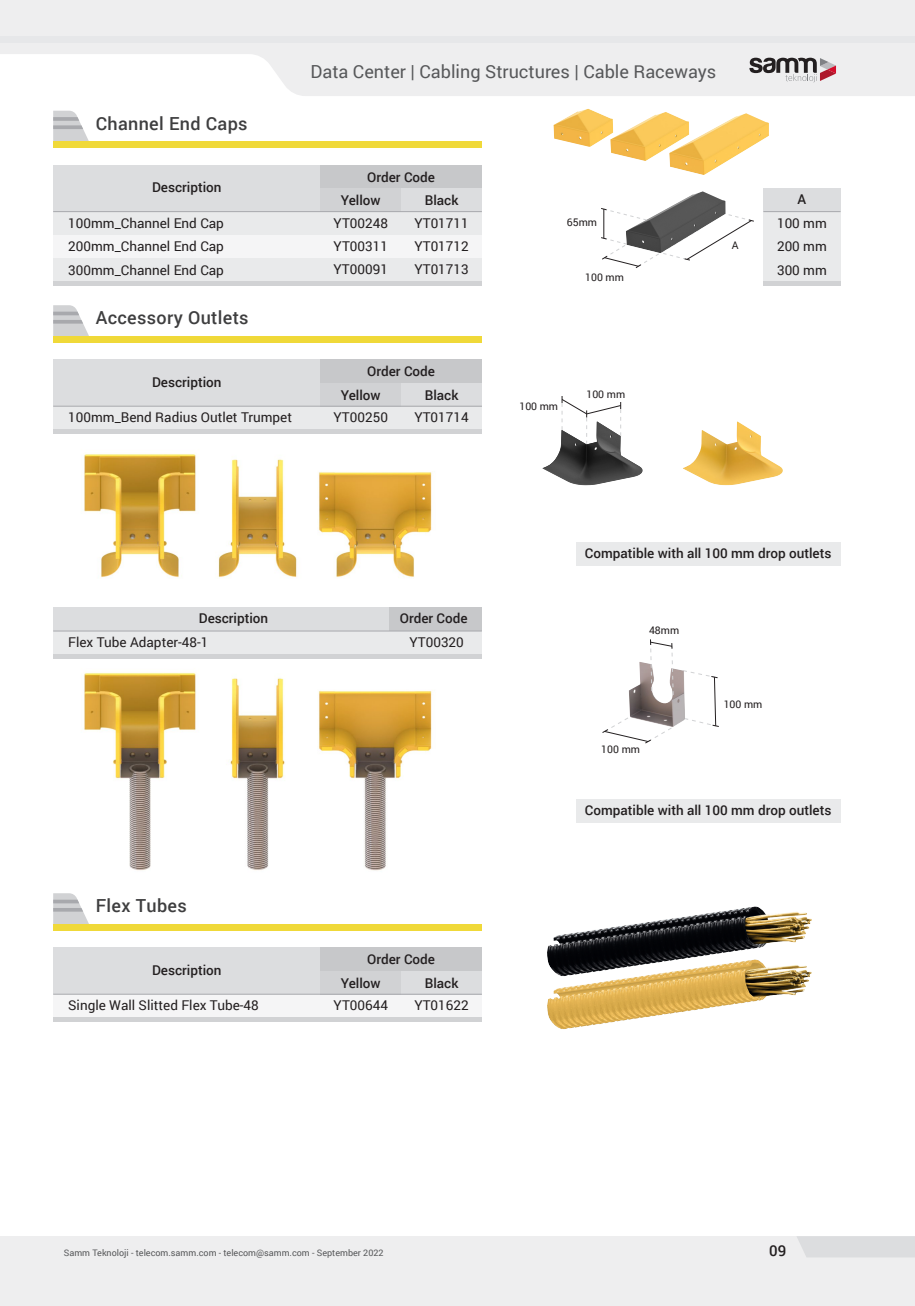
<style>
.page{position:relative;width:915px;height:1306px;background:#fff}
.page>*{position:absolute;margin:0;border:0;box-sizing:border-box;transform-origin:0 0}
.t1{font:18px "Roboto";color:#57585a}
.t2{font:500 18px "Roboto";letter-spacing:.02em;color:#3e3e3f}
.t3{font:500 15px "Roboto";color:#231f20}
.t4{font:13.5px/23.4px "Roboto";color:#231f20;text-align:justify}
.t5{font:500 13.5px/23.4px "Roboto";color:#231f20}
.t6{font:10.5px "Roboto";color:#231f20}
.t7{font:9px "Roboto";color:#57585a}
</style>
<div class="page">
<img style="left:84px;top:454px;width:348px;height:124px">
<img style="left:84px;top:672px;width:348px;height:199px">
<div style="left:53px;top:631px;width:428px;height:23px;background:#e9eaeb"></div>
<div style="left:53px;top:607px;width:336px;height:24px;background:#dcdddf"></div>
<div style="left:389px;top:607px;width:92px;height:24px;background:#c7c8ca"></div>
<img style="left:542px;top:444px;width:100px;height:41px">
<svg style="left:561px;top:396px;width:60px;height:48px"></svg>
<svg style="left:602px;top:639px;width:117px;height:105px"></svg>
<div style="left:575px;top:799px;width:265px;height:23px;background:#e9eaeb"></div>
<div style="left:575px;top:542px;width:265px;height:24px;background:#e9eaeb"></div>
<div style="left:53px;top:994px;width:428px;height:23px;background:#f5f5f6"></div>
<img style="left:548px;top:906px;width:264px;height:40px">
<img style="left:547px;top:946px;width:265px;height:83px">
<svg style="left:53px;top:893px;width:36px;height:31px"></svg>
<div style="left:53px;top:924px;width:428px;height:6px;background:#f0d939"></div>
<img style="left:683px;top:421px;width:100px;height:64px">
<svg style="left:0;top:0;width:914px;height:96px;background:#f0f0f1"></svg>
<div style="left:0;top:36px;width:914px;height:7px;background:#e6e7e9"></div>
<svg style="left:53px;top:111px;width:38px;height:31px"></svg>
<div style="left:53px;top:142px;width:428px;height:6px;background:#f0d939"></div>
<div style="left:53px;top:406px;width:428px;height:23px;background:#e9eaeb"></div>
<div style="left:763px;top:212px;width:77px;height:70px;background:#e9eaeb"></div>
<div style="left:763px;top:188px;width:77px;height:24px;background:#dcdddf"></div>
<img style="left:677px;top:191px;width:48px;height:12px">
<svg style="left:601px;top:203px;width:153px;height:65px"></svg>
<img style="left:610px;top:112px;width:59px;height:49px">
<img style="left:553px;top:109px;width:60px;height:38px">
<img style="left:669px;top:113px;width:99px;height:62px">
<div style="left:53px;top:212px;width:428px;height:70px;background:#f5f5f6"></div>
<div style="left:53px;top:212px;width:428px;height:23px;background:#e9eaeb"></div>
<div style="left:53px;top:258px;width:428px;height:24px;background:#e9eaeb"></div>
<svg style="left:53px;top:305px;width:36px;height:31px"></svg>
<div style="left:53px;top:336px;width:428px;height:6px;background:#f0d939"></div>
<div style="left:0;top:1236px;width:914px;height:69px;background:#eeeeef"></div>
<div style="left:797px;top:1236px;width:117px;height:21px;background:#dcdddf"></div>
<div style="left:53px;top:165px;width:428px;height:47px;background:#dcdddf"></div>
<div style="left:320px;top:165px;width:162px;height:23px;background:#c7c8ca"></div>
<div style="left:320px;top:188px;width:81px;height:24px;background:#d1d2d4"></div>
<div style="left:53px;top:359px;width:428px;height:47px;background:#dcdddf"></div>
<div style="left:320px;top:359px;width:162px;height:24px;background:#c7c8ca"></div>
<div style="left:320px;top:383px;width:81px;height:23px;background:#d1d2d4"></div>
<div style="left:53px;top:947px;width:428px;height:47px;background:#dcdddf"></div>
<div style="left:320px;top:947px;width:162px;height:23px;background:#c7c8ca"></div>
<div style="left:320px;top:970px;width:81px;height:24px;background:#d1d2d4"></div>
<hr style="left:53px;top:211px;width:428px;height:1px;background:#a8a9ad">
<hr style="left:53px;top:406px;width:429px;height:1px;background:#a8a9ad">
<hr style="left:53px;top:630px;width:428px;height:1px;background:#a8a9ad">
<hr style="left:53px;top:993px;width:428px;height:1px;background:#a8a9ad">
<hr style="left:53px;top:282px;width:428px;height:4px;background:#d1d2d4">
<div style="left:53px;top:429px;width:428px;height:5px;background:#d1d2d4"></div>
<hr style="left:53px;top:654px;width:428px;height:4px;background:#d1d2d4">
<hr style="left:53px;top:1017px;width:428px;height:4px;background:#d1d2d4">
<hr style="left:763px;top:211px;width:77px;height:1px;background:#a8a9ad">
<hr style="left:763px;top:282px;width:77px;height:4px;background:#d1d2d4">
<svg style="left:749px;top:58px;width:86px;height:24px;background:#aba1a3"></svg>
<h1 class="t2" style="left:96px;top:110px;width:153px">Channel End Caps</h1>
<h1 class="t1" style="left:310px;top:59px;width:407px">Data Center | Cabling Structures | Cable Raceways</h1>
<p class="t5" style="left:152px;top:175px;width:71px">Description</p>
<p class="t5" style="left:341px;top:165px;width:96px;text-indent:26px">Order Code<br>Yellow</p>
<p class="t5" style="left:424px;top:188px;width:35px">Black</p>
<p class="t4" style="left:68px;top:211px;width:157px">100mm_Channel End Cap</p>
<p class="t6" style="left:566px;top:215px;width:32px">65mm</p>
<p class="t4" style="left:68px;top:234px;width:157px">200mm_Channel End Cap<br>300mm_Channel End Cap</p>
<p class="t4" style="left:333px;top:211px;width:56px">YT00248<br>YT00311<br>YT00091</p>
<p class="t4" style="left:414px;top:211px;width:56px">YT01711<br>YT01712<br>YT01713</p>
<p class="t6" style="left:585px;top:270px;width:40px">100 mm</p>
<h1 class="t2" style="left:96px;top:305px;width:154px">Accessory Outlets</h1>
<p class="t5" style="left:152px;top:369px;width:71px">Description</p>
<p class="t5" style="left:341px;top:359px;width:96px;text-indent:26px">Order Code<br>Yellow</p>
<p class="t5" style="left:424px;top:383px;width:35px">Black</p>
<p class="t4" style="left:68px;top:405px;width:225px">100mm_Bend Radius Outlet Trumpet</p>
<p class="t4" style="left:333px;top:405px;width:56px">YT00250</p>
<p class="t4" style="left:414px;top:405px;width:56px">YT01714</p>
<p class="t6" style="left:519px;top:398px;width:40px">100 mm</p>
<p class="t6" style="left:586px;top:387px;width:40px">100 mm</p>
<p class="t6" style="left:731px;top:238px;width:8px">A</p>
<p class="t5" style="left:797px;top:187px;width:10px">A</p>
<p class="t4" style="left:776px;top:211px;width:51px">100 mm 200 mm 300 mm</p>
<p class="t5" style="left:199px;top:606px;width:71px">Description</p>
<p class="t5" style="left:399px;top:606px;width:69px">Order Code</p>
<p class="t4" style="left:68px;top:630px;width:142px">Flex Tube Adapter-48-1</p>
<p class="t4" style="left:409px;top:630px;width:56px">YT00320</p>
<h1 class="t2" style="left:96px;top:893px;width:92px">Flex Tubes</h1>
<p class="t5" style="left:152px;top:957px;width:71px">Description</p>
<p class="t5" style="left:341px;top:947px;width:96px;text-indent:26px">Order Code<br>Yellow</p>
<p class="t5" style="left:424px;top:970px;width:35px">Black</p>
<p class="t4" style="left:68px;top:993px;width:192px">Single Wall Slitted Flex Tube-48</p>
<p class="t4" style="left:333px;top:993px;width:56px">YT00644</p>
<p class="t4" style="left:414px;top:993px;width:56px">YT01622</p>
<p class="t5" style="left:584px;top:541px;width:248px">Compatible with all 100 mm drop outlets</p>
<p class="t6" style="left:648px;top:623px;width:32px">48mm</p>
<p class="t6" style="left:601px;top:742px;width:40px">100 mm</p>
<p class="t6" style="left:723px;top:696px;width:40px">100 mm</p>
<p class="t5" style="left:584px;top:797px;width:248px">Compatible with all 100 mm drop outlets</p>
<p class="t7" style="left:64px;top:1246px;width:321px">Samm Teknoloji - telecom.samm.com - telecom@samm.com - September 2022</p>
<p class="t3" style="left:768px;top:1240px;width:19px">09</p>
</div>
